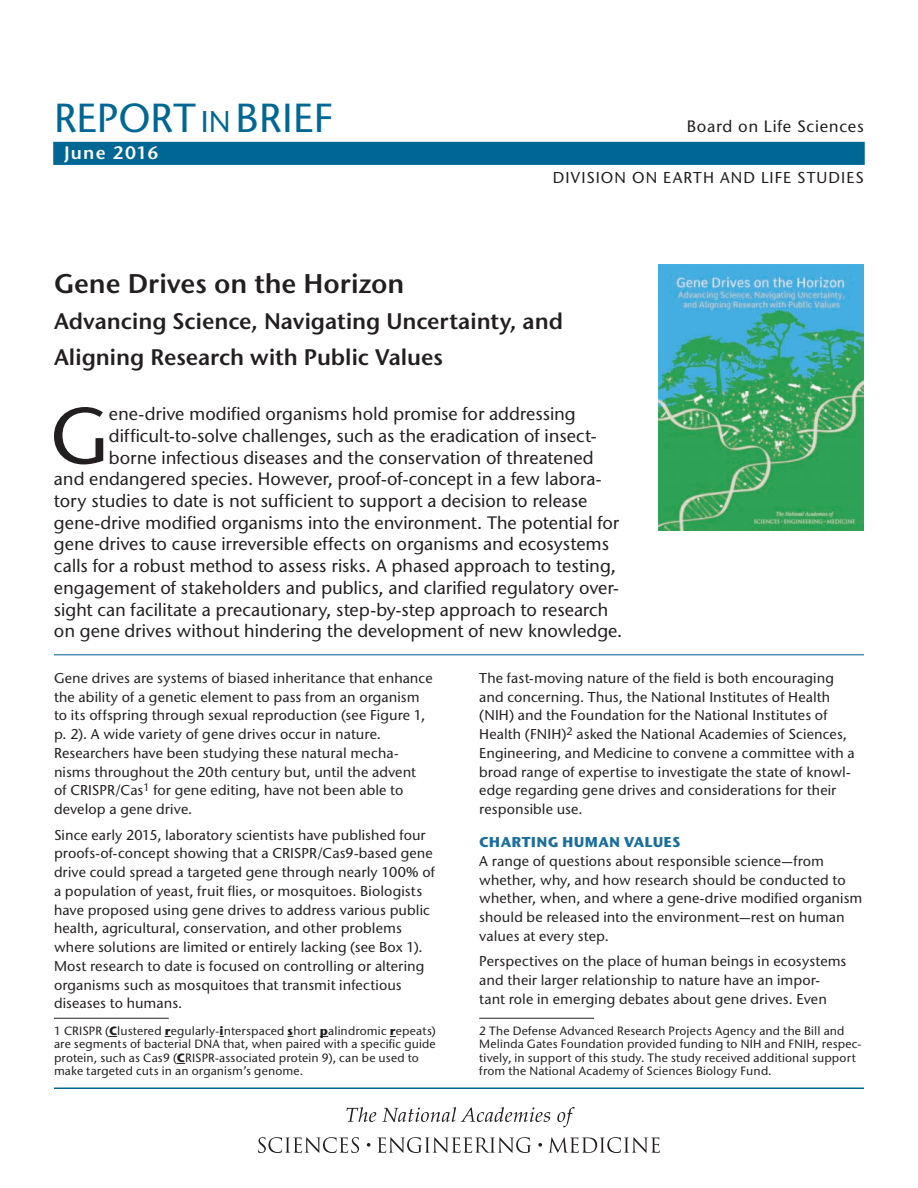
<style>
.page{position:relative;width:918px;height:1188px;background:#fff}
.page>*{position:absolute;margin:0;border:0;box-sizing:border-box;transform-origin:0 0}
.body_intro{font:500 79.35px "Stone Sans ITC Std";color:#231f20}
.t1{font:500 40.5px "Stone Sans ITC Std";letter-spacing:.01em;color:#006794}
.title_no_SA{font:600 27px "Stone Sans ITC Pro";letter-spacing:-.005em;color:#231f20}
.subtitle{font:600 22.5px/36px "Stone Sans ITC Pro";letter-spacing:-.005em;color:#231f20}
.body_intro-2{font:500 18px "Stone Sans ITC Std";letter-spacing:-.005em;color:#231f20}
.z_month-year{font:600 18px "Stone Sans ITC Pro";letter-spacing:.065em;color:#fff}
.z-board{font:500 16.5px "Stone Sans ITC Std";letter-spacing:.04em;color:#231f20}
.z_div{font:500 15.75px "Stone Sans ITC Std";letter-spacing:.07em;color:#231f20}
.body{font:500 14.25px/18.8px "Stone Sans ITC Std";letter-spacing:.005em;color:#231f20}
.body_after_intro{font:500 14.25px/18.8px "Stone Sans ITC Std";letter-spacing:.01em;color:#231f20}
.headA{font:700 14.25px "Stone Sans ITC Std";letter-spacing:.02em;color:#1a6e9e}
.footnote{font:500 12px/13.5px "Stone Sans ITC Std";letter-spacing:.015em;color:#231f20}
.s1{font-size:30px}
.s2{font-weight:700}
</style>
<div class="page">
<div style="left:53px;top:142px;width:812px;height:23px;background:#006794;border:2px solid #006794"></div>
<hr style="left:54px;top:1088px;width:810px;height:1px;background:#006794">
<svg style="left:258px;top:1137px;width:402px;height:16px"></svg>
<svg style="left:347px;top:1107px;width:228px;height:20px"></svg>
<hr style="left:54px;top:654px;width:810px;height:1px;background:#1a6e9e">
<hr style="left:54px;top:1018px;width:115px;height:1px;background:#231f20">
<hr style="left:479px;top:1018px;width:115px;height:1px;background:#231f20">
<img style="left:658px;top:265px;width:206px;height:266px">
<p class="t1" style="left:54px;top:93px;width:281px">REPORT<span class="s1">IN</span> BRIEF</p>
<p class="z_month-year" style="left:64px;top:142px;width:96px">June 2016</p>
<p class="z-board" style="left:687px;top:116px;width:179px">Board on Life Sciences</p>
<p class="z_div" style="left:553px;top:168px;width:312px">DIVISION ON EARTH AND LIFE STUDIES</p>
<p class="title_no_SA" style="left:54px;top:266px;width:352px">Gene Drives on the Horizon</p>
<p class="subtitle" style="left:54px;top:303px;width:511px">Advancing Science, Navigating Uncertainty, and<br>Aligning Research with Public Values</p>
<p class="body_intro" style="left:50px;top:387px;width:60px">G</p>
<p class="body_intro-2" style="left:109px;top:403px;width:468px">ene-drive modified organisms hold promise for addressing</p>
<p class="body_intro-2" style="left:109px;top:424px;width:489px">difficult-to-solve challenges, such as the eradication of insect-</p>
<p class="body_intro-2" style="left:109px;top:446px;width:486px">borne infectious diseases and the conservation of threatened</p>
<p class="body_intro-2" style="left:54px;top:468px;width:549px">and endangered species. However, proof-of-concept in a few labora-</p>
<p class="body_intro-2" style="left:54px;top:490px;width:535px">tory studies to date is not sufficient to support a decision to release</p>
<p class="body_intro-2" style="left:54px;top:511px;width:567px">gene-drive modified organisms into the environment. The potential for</p>
<p class="body_intro-2" style="left:54px;top:533px;width:557px">gene drives to cause irreversible effects on organisms and ecosystems</p>
<p class="body_intro-2" style="left:54px;top:555px;width:563px">calls for a robust method to assess risks. A phased approach to testing,</p>
<p class="body_intro-2" style="left:54px;top:577px;width:566px">engagement of stakeholders and publics, and clarified regulatory over-</p>
<p class="body_intro-2" style="left:54px;top:598px;width:556px">sight can facilitate a precautionary, step-by-step approach to research</p>
<p class="body_intro-2" style="left:54px;top:620px;width:570px">on gene drives without hindering the development of new knowledge.</p>
<p class="body_after_intro" style="left:54px;top:668px;width:380px">Gene drives are systems of biased inheritance that enhance the ability of a genetic element to pass from an organism to its offspring through sexual reproduction (see Figure 1, p. 2). A wide variety of gene drives occur in nature.<br>Researchers have been studying these natural mecha&shy;nisms throughout the 20th century but, until the advent<br>of CRISPR/Cas<sup>1</sup> for gene editing, have not been able to develop a gene drive.</p>
<p class="body" style="left:54px;top:825px;width:383px">Since early 2015, laboratory scientists have published four proofs-of-concept showing that a CRISPR/Cas9-based gene drive could spread a targeted gene through nearly 100% of a population of yeast, fruit flies, or mosquitoes. Biologists have proposed using gene drives to address various public health, agricultural, conservation, and other problems where solutions are limited or entirely lacking (see Box 1).<br>Most research to date is focused on controlling or altering organisms such as mosquitoes that transmit infectious diseases to humans.</p>
<p class="body" style="left:479px;top:668px;width:377px">The fast-moving nature of the field is both encouraging and concerning. Thus, the National Institutes of Health (NIH) and the Foundation for the National Institutes of Health (FNIH)<sup>2</sup> asked the National Academies of Sciences, Engineering, and Medicine to convene a committee with a broad range of expertise to investigate the state of knowl&shy;edge regarding gene drives and considerations for their responsible use.</p>
<p class="headA" style="left:479px;top:833px;width:203px">CHARTING HUMAN VALUES</p>
<p class="body" style="left:479px;top:851px;width:385px">A range of questions about responsible science—from whether, why, and how research should be conducted to whether, when, and where a gene-drive modified organism should be released into the environment—rest on human values at every step.</p>
<p class="body" style="left:479px;top:952px;width:369px">Perspectives on the place of human beings in ecosystems and their larger relationship to nature have an impor&shy;tant role in emerging debates about gene drives. Even</p>
<p class="footnote" style="left:54px;top:1024px;width:383px">1 CRISPR (<span class="s2">C</span>lustered <span class="s2">r</span>egularly-<span class="s2">i</span>nterspaced <span class="s2">s</span>hort <span class="s2">p</span>alindromic <span class="s2">r</span>epeats) are segments of bacterial DNA that, when paired with a specific guide protein, such as Cas9 (<span class="s2">C</span>RISPR-associated protein 9), can be used to make targeted cuts in an organism’s genome.</p>
<p class="footnote" style="left:479px;top:1024px;width:384px">2 The Defense Advanced Research Projects Agency and the Bill and Melinda Gates Foundation provided funding to NIH and FNIH, respec&shy;tively, in support of this study. The study received additional support from the National Academy of Sciences Biology Fund.</p>
</div>
